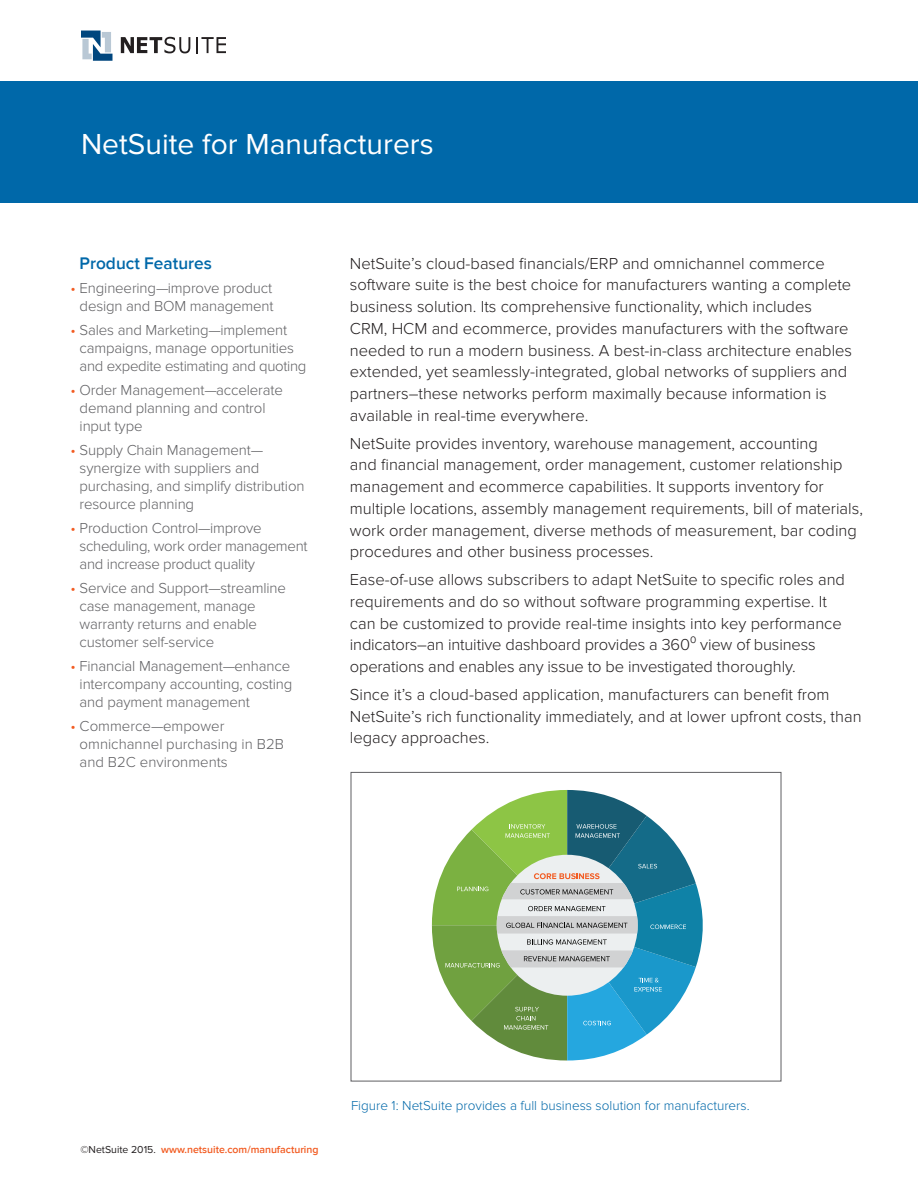
<style>
.page{position:relative;width:918px;height:1188px;background:#fff}
.page>*{position:absolute;margin:0;border:0;box-sizing:border-box;transform-origin:0 0}
.t1{font:30px "Proxima Nova";color:#fff}
.Sidebar_Subhead{font:600 17.25px "Proxima Nova";color:#0068a9}
.General_Text{font:300 16.5px/21.8px "Proxima Nova";color:#231f20}
.t2{font:300 15px/18px "Proxima Nova";letter-spacing:-.01em;color:#5f5f62}
.t3{font:300 13.5px "Proxima Nova";color:#0068a9}
.t4{font:600 10.5px "Proxima Nova";color:#f25b21}
.s1{color:#f25b21}
.s2{font-weight:400;color:#231f20}
</style>
<div class="page">
<svg style="left:81px;top:31px;width:31px;height:30px"></svg>
<svg style="left:121px;top:37px;width:69px;height:16px"></svg>
<svg style="left:196px;top:37px;width:30px;height:16px"></svg>
<div style="left:0;top:81px;width:918px;height:121px;background:#0068a9"></div>
<svg style="left:432px;top:790px;width:271px;height:271px"></svg>
<p class="t1" style="left:81px;top:126px;width:354px">NetSuite for Manufacturers</p>
<p class="Sidebar_Subhead" style="left:80px;top:254px;width:134px">Product Features</p>
<p class="t2" style="left:71px;top:279px;width:205px;text-align:right"><span class="s1">•</span> Engineering—improve product design and BOM management</p>
<p class="t2" style="left:80px;top:321px;width:228px;text-indent:-9px"><span class="s1">•</span> Sales and Marketing—implement campaigns, manage opportunities and expedite estimating and quoting</p>
<p class="t2" style="left:80px;top:381px;width:205px;text-indent:-9px"><span class="s1">•</span> Order Management—accelerate demand planning and control input type</p>
<p class="t2" style="left:80px;top:441px;width:226px;text-indent:-9px"><span class="s1">•</span> Supply Chain Management— synergize with suppliers and purchasing, and simplify distribution resource planning</p>
<p class="t2" style="left:80px;top:519px;width:229px;text-indent:-9px"><span class="s1">•</span> Production Control—improve scheduling, work order management and increase product quality</p>
<p class="t2" style="left:80px;top:579px;width:208px;text-indent:-9px"><span class="s1">•</span> Service and Support—streamline case management, manage warranty returns and enable customer self-service</p>
<p class="t2" style="left:80px;top:657px;width:214px;text-indent:-9px"><span class="s1">•</span> Financial Management—enhance intercompany accounting, costing and payment management</p>
<p class="t2" style="left:80px;top:717px;width:206px;text-indent:-9px"><span class="s1">•</span> Commerce—empower omnichannel purchasing in B2B and B2C environments</p>
<p class="General_Text" style="left:350px;top:252px;width:504px">NetSuite’s cloud-based financials/ERP and omnichannel commerce software suite is the best choice for manufacturers wanting a complete business solution. Its comprehensive functionality, which includes CRM, HCM and ecommerce, provides manufacturers with the software needed to run a modern business. A best-in-class architecture enables extended, yet seamlessly-integrated, global networks of suppliers and partners―these networks perform maximally because information is available in real-time everywhere.</p>
<p class="General_Text" style="left:350px;top:432px;width:515px">NetSuite provides inventory, warehouse management, accounting<br>and financial management, order management, customer relationship management and ecommerce capabilities. It supports inventory for multiple locations, assembly management requirements, bill of materials, work order management, diverse methods of measurement, bar coding procedures and other business processes.</p>
<p class="General_Text" style="left:350px;top:569px;width:497px">Ease-of-use allows subscribers to adapt NetSuite to specific roles and requirements and do so without software programming expertise. It can be customized to provide real-time insights into key performance indicators―an intuitive dashboard provides a 360⁰ view of business operations and enables any issue to be investigated thoroughly.</p>
<p class="General_Text" style="left:350px;top:684px;width:513px">Since it’s a cloud-based application, manufacturers can benefit from<br>NetSuite’s rich functionality immediately, and at lower upfront costs, than legacy approaches.</p>
<p class="t4" style="left:80px;top:1143px;width:240px"><span class="s2">©NetSuite 2015.</span> www.netsuite.com/manufacturing</p>
<p class="t3" style="left:351px;top:1098px;width:400px">Figure 1: NetSuite provides a full business solution for manufacturers.</p>
</div>
